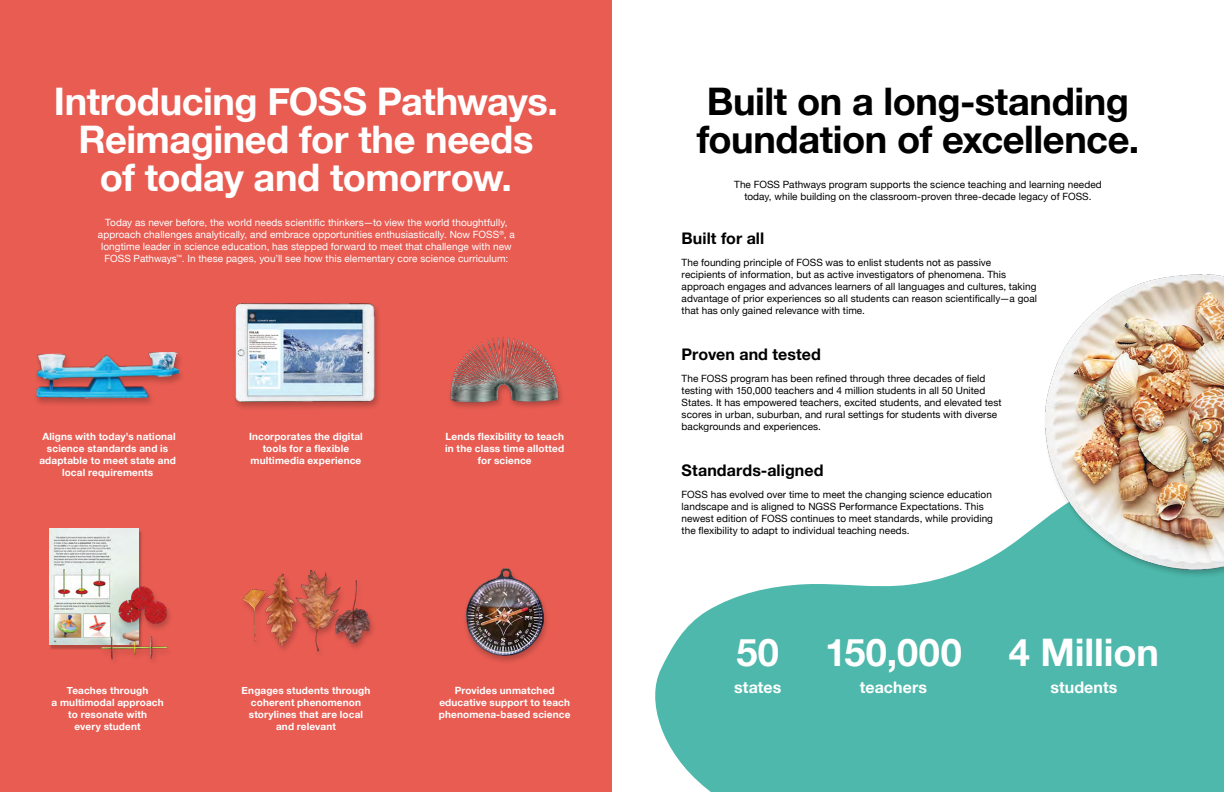
<style>
.page{position:relative;width:1224px;height:792px;background:#fff}
.page>*{position:absolute;margin:0;border:0;box-sizing:border-box;transform-origin:0 0}
.t1{font:700 38px/38px "Helvetica Neue";letter-spacing:-.01em;color:#fff;text-align:center}
.t2{font:700 38px/38px "Helvetica Neue";letter-spacing:-.01em;color:#000}
.t3{font:700 16px "Helvetica Neue";letter-spacing:.005em;color:#000}
.t4{font:700 16px "Helvetica Neue";letter-spacing:.005em;color:#fff}
.t5{font:10px/12px "Helvetica Neue";letter-spacing:.005em;color:#000}
.t6{font:700 10px/12px "Helvetica Neue";letter-spacing:.015em;color:#fff;text-align:center}
.t7{font:10px/12px "Helvetica Neue";letter-spacing:.005em;color:#fff;text-align:center}
</style>
<div class="page">
<div style="left:0;top:0;width:612px;height:792px;background:#e85c52"></div>
<svg style="left:655px;top:521px;width:569px;height:271px;fill:#4db8ab"></svg>
<div style="left:1042px;top:273px;width:182px;height:305px;background:#000;opacity:.22"></div>
<img style="left:1046px;top:274px;width:178px;height:295px">
<div style="left:49px;top:530px;width:94px;height:120px;background:#000;opacity:.22"></div>
<img style="left:49px;top:528px;width:90px;height:116px">
<img style="left:97px;top:586px;width:73px;height:75px">
<img style="left:450px;top:337px;width:112px;height:71px">
<div style="left:34px;top:351px;width:152px;height:57px;background:#000;opacity:.22"></div>
<img style="left:36px;top:352px;width:143px;height:47px">
<img style="left:242px;top:570px;width:131px;height:82px">
<img style="left:235px;top:303px;width:144px;height:105px">
<div style="left:463px;top:567px;width:87px;height:97px;background:#000;opacity:.22"></div>
<img style="left:466px;top:568px;width:77px;height:87px">
<h1 class="t1" style="left:54px;top:83px;width:506px">Introducing FOSS Pathways.<br>Reimagined for the needs<br>of today and tomorrow.</h1>
<h1 class="t2" style="left:697px;top:83px;width:444px">Built on a long-standing foundation of excellence.</h1>
<h2 class="t3" style="left:682px;top:225px;width:84px">Built for all</h2>
<p class="t5" style="left:734px;top:179px;width:369px;text-align:center">The FOSS Pathways program supports the science teaching and learning needed today, while building on the classroom-proven three-decade legacy of FOSS.</p>
<p class="t7" style="left:98px;top:217px;width:418px">Today as never before, the world needs scientific thinkers—to view the world thoughtfully, approach challenges analytically, and embrace opportunities enthusiastically. Now FOSS<sup>®</sup>, a longtime leader in science education, has stepped forward to meet that challenge with new FOSS Pathways<sup>™</sup>. In these pages, you’ll see how this elementary core science curriculum:</p>
<p class="t5" style="left:682px;top:257px;width:357px">The founding principle of FOSS was to enlist students not as passive recipients of information, but as active investigators of phenomena. This approach engages and advances learners of all languages and cultures, taking advantage of prior experiences so all students can reason scientifically—a goal that has only gained relevance with time.</p>
<p class="t6" style="left:39px;top:431px;width:138px">Aligns with today’s national science standards and is adaptable to meet state and local requirements</p>
<p class="t6" style="left:249px;top:431px;width:115px">Incorporates the digital tools for a flexible multimedia experience</p>
<p class="t6" style="left:445px;top:431px;width:120px">Lends flexibility to teach in the class time allotted for science</p>
<p class="t6" style="left:242px;top:685px;width:130px">Engages students through coherent phenomenon storylines that are local and relevant</p>
<p class="t6" style="left:52px;top:685px;width:114px">Teaches through<br>a multimodal approach to resonate with<br>every student</p>
<p class="t6" style="left:439px;top:685px;width:133px">Provides unmatched educative support to teach phenomena-based science</p>
<h2 class="t3" style="left:682px;top:342px;width:141px">Proven and tested</h2>
<p class="t5" style="left:682px;top:373px;width:321px">The FOSS program has been refined through three decades of field testing with 150,000 teachers and 4 million students in all 50 United States. It has empowered teachers, excited students, and elevated test scores in urban, suburban, and rural settings for students with diverse backgrounds and experiences.</p>
<h2 class="t3" style="left:682px;top:458px;width:143px">Standards-aligned</h2>
<p class="t5" style="left:682px;top:489px;width:313px">FOSS has evolved over time to meet the changing science education landscape and is aligned to NGSS Performance Expectations. This newest edition of FOSS continues to meet standards, while providing the flexibility to adapt to individual teaching needs.</p>
<h1 class="t1" style="left:736px;top:634px;width:424px">50 150,000 4 Million</h1>
<h2 class="t4" style="left:734px;top:675px;width:49px">states</h2>
<h2 class="t4" style="left:860px;top:675px;width:69px">teachers</h2>
<h2 class="t4" style="left:1050px;top:675px;width:69px">students</h2>
</div>
